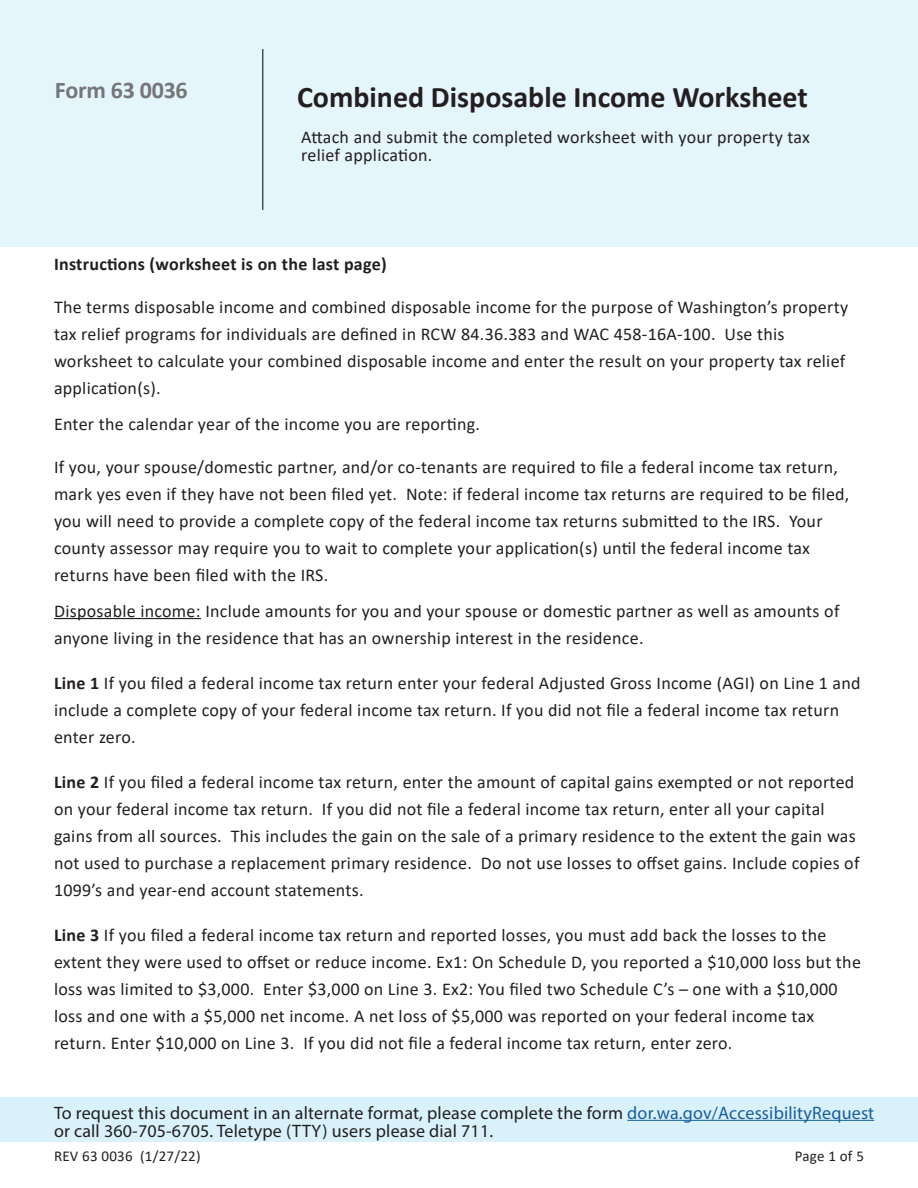
<style>
.page{position:relative;width:918px;height:1188px;background:#fff}
.page>*{position:absolute;margin:0;border:0;box-sizing:border-box;transform-origin:0 0}
.Heading_1__Title_of{font:700 30px "Calibri";color:#231f20}
.Form_number_at_top{font:700 24px "Calibri";letter-spacing:-.01em;color:#757679}
.Normal__P{font:18px/27px "Calibri";letter-spacing:.015em;color:#231f20}
.t1{font:18px/18px "Myriad Pro";letter-spacing:.01em;color:#231f20}
.Normal__P-2{font:700 18px "Calibri";letter-spacing:.015em;color:#231f20}
.t2{font:15px "Calibri";letter-spacing:.015em;color:#231f20}
.s1{font-weight:700}
.s2{color:#175d9e}
</style>
<div class="page">
<hr style="left:54px;top:618px;width:147px;height:1px;background:#231f20">
<div style="left:0;top:0;width:918px;height:246px;background:#e5f5fc"></div>
<hr style="left:262px;top:49px;width:1px;height:161px;background:#000">
<div style="left:0;top:1097px;width:918px;height:44px;background:#d9f1fb"></div>
<hr style="left:627px;top:1120px;width:247px;height:1px;background:#175d9e">
<p class="Form_number_at_top" style="left:55px;top:73px;width:134px">Form 63 0036</p>
<h1 class="Heading_1__Title_of" style="left:297px;top:75px;width:512px">Combined Disposable Income Worksheet</h1>
<p class="Normal__P" style="left:301px;top:127px;width:510px;line-height:18px">Attach and submit the completed worksheet with your property tax relief application.</p>
<p class="Normal__P-2" style="left:54px;top:251px;width:334px">Instructions (worksheet is on the last page)</p>
<p class="Normal__P" style="left:54px;top:293px;width:796px">The terms disposable income and combined disposable income for the purpose of Washington’s property tax relief programs for individuals are defined in RCW 84.36.383 and WAC 458-16A-100. Use this worksheet to calculate your combined disposable income and enter the result on your property tax relief application(s).</p>
<p class="Normal__P" style="left:54px;top:410px;width:428px">Enter the calendar year of the income you are reporting.</p>
<p class="Normal__P" style="left:54px;top:453px;width:797px">If you, your spouse/domestic partner, and/or co-tenants are required to file a federal income tax return, mark yes even if they have not been filed yet. Note: if federal income tax returns are required to be filed, you will need to provide a complete copy of the federal income tax returns submitted to the IRS. Your county assessor may require you to wait to complete your application(s) until the federal income tax returns have been filed with the IRS.</p>
<p class="Normal__P" style="left:54px;top:597px;width:787px">Disposable income: Include amounts for you and your spouse or domestic partner as well as amounts of anyone living in the residence that has an ownership interest in the residence.</p>
<p class="Normal__P" style="left:54px;top:669px;width:808px"><span class="s1">Line 1</span> If you filed a federal income tax return enter your federal Adjusted Gross Income (AGI) on Line 1 and include a complete copy of your federal income tax return. If you did not file a federal income tax return enter zero.</p>
<p class="Normal__P" style="left:54px;top:768px;width:807px"><span class="s1">Line 2</span> If you filed a federal income tax return, enter the amount of capital gains exempted or not reported on your federal income tax return. If you did not file a federal income tax return, enter all your capital gains from all sources. This includes the gain on the sale of a primary residence to the extent the gain was not used to purchase a replacement primary residence. Do not use losses to offset gains. Include copies of 1099’s and year-end account statements.</p>
<p class="Normal__P" style="left:54px;top:921px;width:808px"><span class="s1">Line 3</span> If you filed a federal income tax return and reported losses, you must add back the losses to the extent they were used to offset or reduce income. Ex1: On Schedule D, you reported a $10,000 loss but the loss was limited to $3,000. Enter $3,000 on Line 3. Ex2: You filed two Schedule C’s – one with a $10,000 loss and one with a $5,000 net income. A net loss of $5,000 was reported on your federal income tax return. Enter $10,000 on Line 3. If you did not file a federal income tax return, enter zero.</p>
<p class="t1" style="left:54px;top:1103px;width:822px">To request this document in an alternate format, please complete the form <span class="s2">dor.wa.gov/AccessibilityRequest </span>or call 360-705-6705. Teletype (TTY) users please dial 711.</p>
<p class="t2" style="left:54px;top:1145px;width:148px">REV 63 0036 (1/27/22)</p>
<p class="t2" style="left:795px;top:1145px;width:71px">Page 1 of 5</p>
</div>
